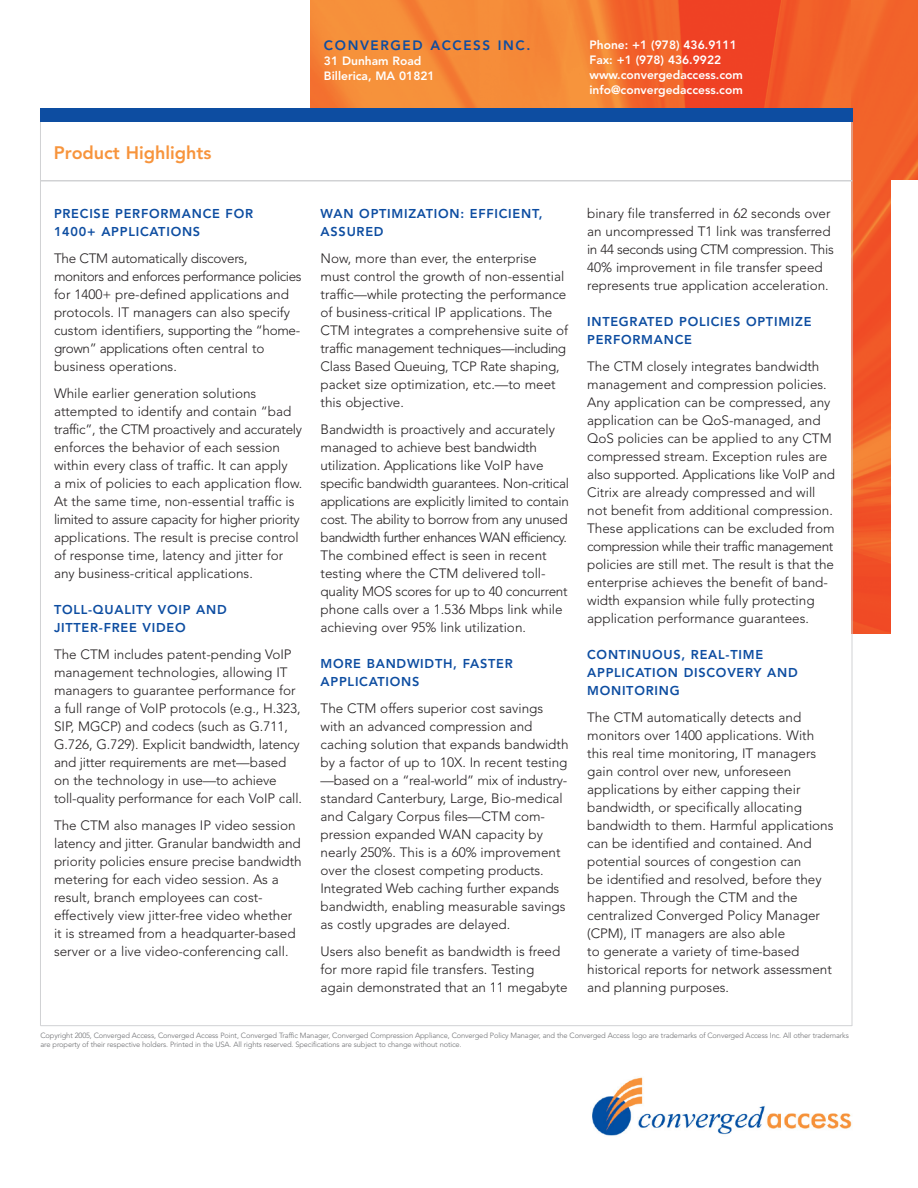
<style>
.page{position:relative;width:918px;height:1188px;background:#fff}
.page>*{position:absolute;margin:0;border:0;box-sizing:border-box;transform-origin:0 0}
.t1{font:800 18px "Avenir";color:#f7943c}
.t2{font:300 13.5px/18px "Avenir";color:#231f20}
.t3{font:800 13.5px "Avenir";letter-spacing:.12em;color:#0d4da1}
.t4{font:800 12.75px/18px "Avenir";letter-spacing:.06em;color:#0d4da1}
.t5{font:800 12px/15px "Avenir";color:#fff}
.t6{font:300 7.5px/9px "Avenir";letter-spacing:-.015em;color:#6c6d70}
</style>
<div class="page">
<img style="left:310px;top:0;width:542px;height:108px">
<img style="left:852px;top:0;width:66px;height:634px">
<div style="left:891px;top:181px;width:27px;height:791px;background:#fff"></div>
<hr style="left:852px;top:108px;width:1px;height:918px;background:#d1d2d4">
<img style="left:592px;top:1077px;width:260px;height:59px">
<hr style="left:40px;top:1025px;width:812px;height:1px;background:#d1d2d4">
<hr style="left:40px;top:108px;width:1px;height:918px;background:#d1d2d4">
<hr style="left:40px;top:180px;width:812px;height:2px;background:#d1d2d4">
<div style="left:40px;top:108px;width:812px;height:14px;background:#0d4da1"></div>
<p class="t3" style="left:324px;top:40px;width:208px">CONVERGED ACCESS INC.</p>
<p class="t5" style="left:324px;top:55px;width:112px">31 Dunham Road<br>Billerica, MA 01821</p>
<p class="t5" style="left:589px;top:39px;width:155px">Phone: +1 (978) 436.9111<br>Fax: +1 (978) 436.9922 www.convergedaccess.com info@convergedaccess.com</p>
<h1 class="t1" style="left:54px;top:146px;width:159px">Product Highlights</h1>
<p class="t4" style="left:54px;top:205px;width:201px">PRECISE PERFORMANCE FOR<br>1400+ APPLICATIONS</p>
<p class="t2" style="left:54px;top:250px;width:249px">The CTM automatically discovers,<br>monitors and enforces performance policies for 1400+ pre-defined applications and protocols. IT managers can also specify custom identifiers, supporting the “home&shy;grown” applications often central to business operations.</p>
<p class="t2" style="left:54px;top:385px;width:250px">While earlier generation solutions attempted to identify and contain “bad traffic”, the CTM proactively and accurately enforces the behavior of each session within every class of traffic. It can apply<br>a mix of policies to each application flow.<br>At the same time, non-essential traffic is limited to assure capacity for higher priority applications. The result is precise control of response time, latency and jitter for any business-critical applications.</p>
<p class="t4" style="left:54px;top:601px;width:174px">TOLL-QUALITY VOIP AND<br>JITTER-FREE VIDEO</p>
<p class="t2" style="left:54px;top:646px;width:250px">The CTM includes patent-pending VoIP management technologies, allowing IT managers to guarantee performance for a full range of VoIP protocols (e.g., H.323, SIP, MGCP) and codecs (such as G.711, G.726, G.729). Explicit bandwidth, latency and jitter requirements are met—based on the technology in use—to achieve toll-quality performance for each VoIP call.</p>
<p class="t2" style="left:54px;top:817px;width:249px">The CTM also manages IP video session latency and jitter. Granular bandwidth and priority policies ensure precise bandwidth metering for each video session. As a result, branch employees can cost&shy;effectively view jitter-free video whether it is streamed from a headquarter-based server or a live video-conferencing call.</p>
<p class="t4" style="left:321px;top:205px;width:223px">WAN OPTIMIZATION: EFFICIENT,<br>ASSURED</p>
<p class="t2" style="left:321px;top:250px;width:249px">Now, more than ever, the enterprise must control the growth of non-essential traffic—while protecting the performance of business-critical IP applications. The CTM integrates a comprehensive suite of traffic management techniques—including Class Based Queuing, TCP Rate shaping, packet size optimization, etc.—to meet this objective.</p>
<p class="t2" style="left:321px;top:421px;width:250px">Bandwidth is proactively and accurately managed to achieve best bandwidth utilization. Applications like VoIP have specific bandwidth guarantees. Non-critical applications are explicitly limited to contain cost. The ability to borrow from any unused bandwidth further enhances WAN efficiency.<br>The combined effect is seen in recent testing where the CTM delivered toll&shy;quality MOS scores for up to 40 concurrent phone calls over a 1.536 Mbps link while achieving over 95% link utilization.</p>
<p class="t4" style="left:321px;top:655px;width:194px">MORE BANDWIDTH, FASTER<br>APPLICATIONS</p>
<p class="t2" style="left:321px;top:700px;width:249px">The CTM offers superior cost savings with an advanced compression and caching solution that expands bandwidth by a factor of up to 10X. In recent testing —based on a “real-world” mix of industry&shy;standard Canterbury, Large, Bio-medical and Calgary Corpus files—CTM com&shy;pression expanded WAN capacity by nearly 250%. This is a 60% improvement over the closest competing products.<br>Integrated Web caching further expands bandwidth, enabling measurable savings as costly upgrades are delayed.</p>
<p class="t2" style="left:321px;top:943px;width:249px">Users also benefit as bandwidth is freed for more rapid file transfers. Testing again demonstrated that an 11 megabyte</p>
<p class="t2" style="left:587px;top:206px;width:248px">binary file transferred in 62 seconds over an uncompressed T1 link was transferred in 44 seconds using CTM compression. This 40% improvement in file transfer speed represents true application acceleration.</p>
<p class="t4" style="left:587px;top:314px;width:226px">INTEGRATED POLICIES OPTIMIZE<br>PERFORMANCE</p>
<p class="t2" style="left:587px;top:359px;width:249px">The CTM closely integrates bandwidth management and compression policies.<br>Any application can be compressed, any application can be QoS-managed, and QoS policies can be applied to any CTM compressed stream. Exception rules are also supported. Applications like VoIP and Citrix are already compressed and will not benefit from additional compression.<br>These applications can be excluded from compression while their traffic management policies are still met. The result is that the enterprise achieves the benefit of band&shy;width expansion while fully protecting application performance guarantees.</p>
<p class="t4" style="left:587px;top:647px;width:212px">CONTINUOUS, REAL-TIME<br>APPLICATION DISCOVERY AND<br>MONITORING</p>
<p class="t2" style="left:587px;top:710px;width:248px">The CTM automatically detects and monitors over 1400 applications. With this real time monitoring, IT managers gain control over new, unforeseen applications by either capping their bandwidth, or specifically allocating bandwidth to them. Harmful applications can be identified and contained. And potential sources of congestion can<br>be identified and resolved, before they happen. Through the CTM and the centralized Converged Policy Manager (CPM), IT managers are also able<br>to generate a variety of time-based historical reports for network assessment and planning purposes.</p>
<p class="t6" style="left:40px;top:1032px;width:810px">Copyright 2005, Converged Access, Converged Access Point, Converged Traffic Manager, Converged Compression Appliance, Converged Policy Manager, and the Converged Access logo are trademarks of Converged Access Inc. All other trademarks are property of their respective holders. Printed in the USA. All rights reserved. Specifications are subject to change without notice.</p>
</div>
